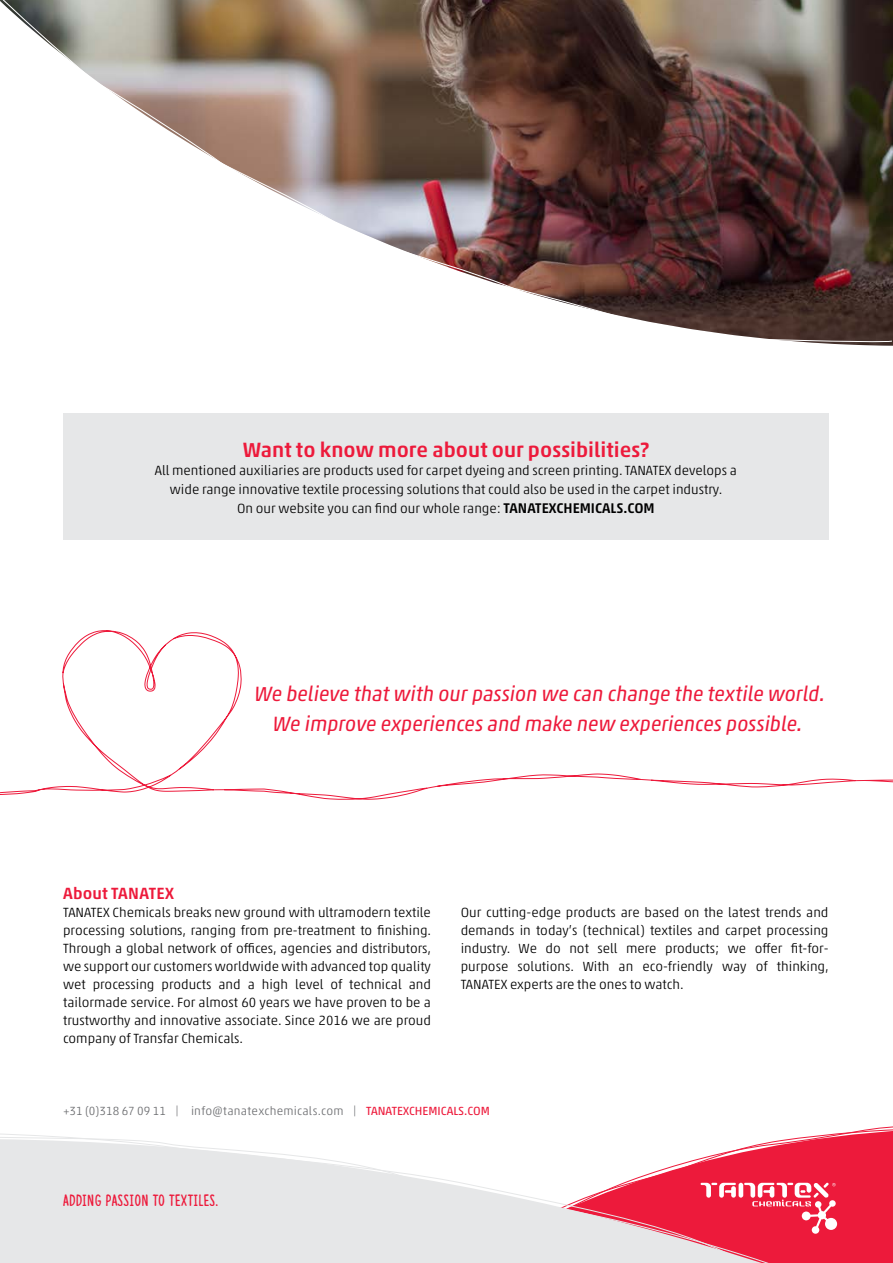
<style>
.page{position:relative;width:893px;height:1263px;background:#fff}
.page>*{position:absolute;margin:0;border:0;box-sizing:border-box;transform-origin:0 0}
.t1{font:italic 21px/30px "Akko Std";letter-spacing:-.005em;color:#ed1a3b;text-align:center}
.t2{font:500 21px "Akko Std";color:#ed1a3b}
.t3{font:16.5px "Lazingonasunnyafternoon";letter-spacing:.03em;color:#ed1a3b}
.t4{font:500 16.5px "Akko Std";letter-spacing:.015em;color:#ed1a3b}
.t5{font:300 13.5px/18px "Akko Std";color:#000;text-align:justify}
.t6{font:300 12px "Akko Std";letter-spacing:.015em;color:#6d6e71}
.s1{font-weight:500;font-size:14.25px}
.s2{font-size:10.8px}
.s3{font-weight:400;color:#ed1a3b}
</style>
<div class="page">
<svg style="left:0;top:630px;width:893px;height:170px"></svg>
<svg style="left:0;top:1136px;width:893px;height:127px"></svg>
<svg style="left:559px;top:1126px;width:334px;height:108px"></svg>
<div style="left:63px;top:413px;width:766px;height:126px;background:#e6e7e8"></div>
<img style="left:0;top:0;width:893px;height:343px">
<h1 class="t2" style="left:243px;top:436px;width:408px">Want to know more about our possibilities?</h1>
<p class="t5" style="left:155px;top:461px;width:583px;line-height:18.8px;text-align:center">All mentioned auxiliaries are products used for carpet dyeing and screen printing. TANATEX develops a wide range innovative textile processing solutions that could also be used in the carpet industry.<br>On our website you can find our whole range: <span class="s1">TANATEXCHEMICALS.COM</span></p>
<h1 class="t1" style="left:254px;top:679px;width:572px">We believe that with our passion we can change the textile world.<br>We improve experiences and make new experiences possible.</h1>
<p class="t4" style="left:63px;top:884px;width:113px">About TANATEX</p>
<p class="t5" style="left:63px;top:904px;width:370px">TANATEX Chemicals breaks new ground with ultramodern textile processing solutions, ranging from pre-treatment to finishing.<br>Through a global network of offices, agencies and distributors, we support our customers worldwide with advanced top quality wet processing products and a high level of technical and tailormade service. For almost 60 years we have proven to be a trustworthy and innovative associate. Since 2016 we are proud company of Transfar Chemicals.</p>
<p class="t5" style="left:461px;top:904px;width:370px">Our cutting-edge products are based on the latest trends and demands in today’s (technical) textiles and carpet processing industry. We do not sell mere products; we offer fit-for&shy;purpose solutions. With an eco-friendly way of thinking, TANATEX experts are the ones to watch.</p>
<p class="t6" style="left:63px;top:1104px;width:428px">+31 (0)318 67 09 11 <span class="s2">|</span> info@tanatexchemicals.com <span class="s2">|</span> <span class="s3">TANATEXCHEMICALS.COM</span></p>
<p class="t3" style="left:63px;top:1191px;width:156px">ADDING PASSION TO TEXTILES.</p>
</div>
